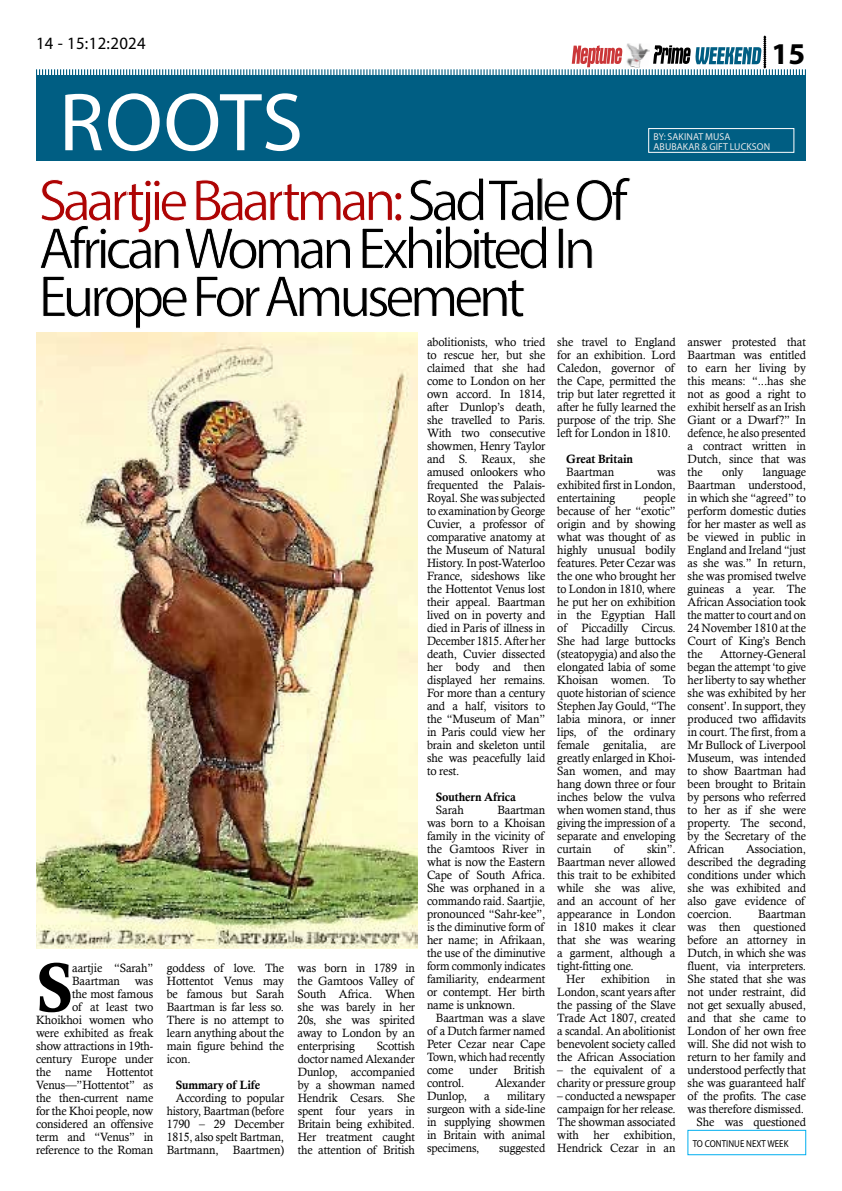
<style>
.page{position:relative;width:842px;height:1191px;background:#fff}
.page>*{position:absolute;margin:0;border:0;box-sizing:border-box;transform-origin:0 0}
.t1{font:83px "Myriad Pro";color:#fff}
.t2{font:68.7px "Calis MT Bol";color:#000}
.t3{font:59.6px/48px "Myriad Pro";letter-spacing:-.08em;color:#000}
.t4{font:700 30.3px "Myriad Pro";color:#000}
.t5{font:17.3px "Myriad Pro";letter-spacing:.02em;color:#000}
.t6{font:12px/13px "Calisto";letter-spacing:-.01em;color:#000;text-align:justify}
.t7{font:12px/13px "Calisto";letter-spacing:-.01em;color:#000;text-align:justify;scale:.96 1}
.t8{font:12px "Calis MT Bol";letter-spacing:-.01em;color:#000}
.t9{font:10px/10px "Myriad Pro";letter-spacing:.01em;color:#e6e7e8}
.t10{font:10px "Myriad Pro";color:#000;scale:.88 1}
.s1{color:#ae0404}
</style>
<div class="page">
<div style="left:36px;top:75px;width:770px;height:85px;background:#005e83"></div>
<img style="left:36px;top:333px;width:381px;height:616px">
<div style="left:648px;top:128px;width:146px;height:25px;border:1px solid #fff"></div>
<div style="left:688px;top:1130px;width:118px;height:25px;border:1px solid #00aeef"></div>
<svg style="left:36px;top:36px;width:770px;height:39px"></svg>
<h3 class="t5" style="left:36px;top:33px;width:111px">14 - 15:12:2024</h3>
<h1 class="t1" style="left:59px;top:71px;width:48px">ROOTS</h1>
<h3 class="t3" style="left:38px;top:175px;width:591px"><span class="s1">Saartjie Baartman:</span>Sad Tale Of<br>African Woman Exhibited I n<br>Europe For Amusement</h3>
<h3 class="t4" style="left:771px;top:34px;width:35px">15</h3>
<p class="t9" style="left:653px;top:131px;width:118px">By: Sakinat Musa<br>Abubakar &amp; Gift Luckson</p>
<h2 class="t2" style="left:36px;top:948px;width:38px">S</h2>
<p class="t6" style="left:36px;top:961px;width:119px;text-align:right">aartjie “Sarah”<br>Baartman was<br>the most famous<br>of at least two<br>Khoikhoi women who were exhibited as freak show attractions in 19th&shy;century Europe under the name Hottentot<br>Venus—”Hottentot” as the then-current name for the Khoi people, now considered an offensive term and “Venus” in reference to the Roman</p>
<p class="t6" style="left:167px;top:961px;width:119px">goddess of love. The Hottentot Venus may be famous but Sarah Baartman is far less so.<br>There is no attempt to learn anything about the main figure behind the icon.</p>
<p class="t8" style="left:176px;top:1078px;width:86px">Summary of Life</p>
<p class="t6" style="left:167px;top:1091px;width:119px;text-indent:9px">According to popular history, Baartman (before 1790 – 29 December 1815, also spelt Bartman, Bartmann, Baartmen)</p>
<p class="t6" style="left:298px;top:961px;width:119px">was born in 1789 in the Gamtoos Valley of South Africa. When she was barely in her 20s, she was spirited away to London by an enterprising</p>
<p class="t6" style="left:298px;top:1039px;width:119px;text-indent:79px">Scottish doctor named Alexander Dunlop, accompanied by a showman named Hendrik Cesars. She spent four years in Britain being exhibited.<br>Her treatment caught the attention of British</p>
<p class="t6" style="left:427px;top:335px;width:120px">abolitionists, who tried to rescue her, but she claimed that she had come to London on her own accord. In 1814, after Dunlop’s death, she travelled to Paris.<br>With two consecutive showmen, Henry Taylor and S. Reaux, she amused onlookers who frequented the Palais-Royal. She was subjected to examination by George Cuvier, a professor of comparative anatomy at the Museum of Natural History. In post-Waterloo France, sideshows like the Hottentot Venus lost their appeal. Baartman lived on in poverty and died in Paris of illness in December 1815. After her death, Cuvier dissected her body and then displayed her remains.<br>For more than a century and a half, visitors to the “Museum of Man” in Paris could view her brain and skeleton until she was peacefully laid to rest.</p>
<p class="t8" style="left:436px;top:790px;width:81px">Southern Africa</p>
<p class="t6" style="left:436px;top:803px;width:29px">Sarah</p>
<p class="t6" style="left:427px;top:803px;width:120px;text-indent:70px">Baartman was born to a Khoisan family in the vicinity of the Gamtoos River in what is now the Eastern Cape of South Africa.<br>She was orphaned in a commando raid. Saartjie, pronounced “Sahr-kee”, is the diminutive form of her name; in Afrikaan, the use of the diminutive form commonly indicates familiarity, endearment or contempt. Her birth name is unknown.</p>
<p class="t6" style="left:427px;top:1011px;width:120px;text-indent:9px">Baartman was a slave of a Dutch farmer named Peter Cezar near Cape Town, which had recently come</p>
<p class="t6" style="left:469px;top:1063px;width:30px">under</p>
<p class="t6" style="left:513px;top:1063px;width:33px">British</p>
<p class="t6" style="left:427px;top:1076px;width:39px">control.</p>
<p class="t6" style="left:495px;top:1076px;width:52px">Alexander</p>
<p class="t6" style="left:427px;top:1089px;width:42px">Dunlop,</p>
<p class="t6" style="left:484px;top:1089px;width:7px">a</p>
<p class="t6" style="left:427px;top:1089px;width:120px;text-indent:80px">military surgeon with a side-line in supplying showmen in Britain with animal specimens,</p>
<p class="t6" style="left:499px;top:1141px;width:48px">suggested</p>
<p class="t6" style="left:557px;top:335px;width:120px">she travel to England for an exhibition. Lord Caledon, governor of the Cape, permitted the trip but later regretted it after he fully learned the purpose of the trip. She left for London in 1810.</p>
<p class="t8" style="left:566px;top:452px;width:68px">Great Britain</p>
<p class="t6" style="left:566px;top:465px;width:49px">Baartman</p>
<p class="t6" style="left:557px;top:465px;width:120px;text-indent:100px">was exhibited first in London, entertaining</p>
<p class="t6" style="left:557px;top:491px;width:120px;text-indent:86px">people because of her “exotic” origin and by showing what was thought of as highly unusual bodily features. Peter Cezar was the one who brought her to London in 1810, where he put her on exhibition in the Egyptian Hall of Piccadilly Circus.<br>She had large buttocks (steatopygia) and also the elongated labia of some Khoisan women. To quote historian of science Stephen Jay Gould, “The labia minora, or inner lips, of the ordinary female genitalia, are greatly enlarged in Khoi-San women, and may hang down three or four inches below the vulva when women stand, thus giving the impression of a separate and enveloping curtain</p>
<p class="t6" style="left:614px;top:842px;width:11px">of</p>
<p class="t6" style="left:647px;top:842px;width:30px">skin”.</p>
<p class="t6" style="left:557px;top:855px;width:120px">Baartman never allowed</p>
<p class="t6" style="left:557px;top:868px;width:120px">this trait to be exhibited</p>
<p class="t6" style="left:557px;top:881px;width:120px">while she was alive,</p>
<p class="t6" style="left:557px;top:894px;width:120px">and an account of her</p>
<p class="t6" style="left:557px;top:907px;width:120px">appearance in London</p>
<p class="t6" style="left:557px;top:920px;width:120px">in 1810 makes it clear</p>
<p class="t6" style="left:557px;top:933px;width:120px">that she was wearing</p>
<p class="t6" style="left:557px;top:946px;width:120px">a garment, although a</p>
<p class="t6" style="left:557px;top:959px;width:78px">tight-fitting one.</p>
<p class="t6" style="left:566px;top:972px;width:20px">Her</p>
<p class="t6" style="left:601px;top:972px;width:50px">exhibition</p>
<p class="t6" style="left:557px;top:972px;width:120px;text-indent:109px">in London, scant years after the passing of the Slave Trade Act 1807, created a scandal. An abolitionist benevolent society called the African Association</p>
<p class="t6" style="left:557px;top:1063px;width:120px">– the equivalent of a charity or pressure group</p>
<p class="t7" style="left:557px;top:1089px;width:125px">– conducted a newspaper campaign for her release.<br>The showman associated with her exhibition, Hendrick Cezar in an</p>
<p class="t6" style="left:688px;top:335px;width:120px">answer protested that Baartman was entitled to earn her living by this means: “...has she not as good a right to exhibit herself as an Irish Giant or a Dwarf?” In defence, he also presented a contract written in Dutch, since that was the</p>
<p class="t6" style="left:688px;top:465px;width:120px;text-indent:75px">language Baartman understood, in which she “agreed” to perform domestic duties for her master as well as be viewed in public in England and Ireland “just as she was.” In return, she was promised twelve guineas a year. The African Association took the matter to court and on 24 November 1810 at the Court of King’s Bench the</p>
<p class="t6" style="left:722px;top:465px;width:23px">only</p>
<p class="t6" style="left:688px;top:647px;width:120px;text-indent:33px">Attorney-General began the attempt ‘to give her liberty to say whether she was exhibited by her consent’. In support, they produced two affidavits in court. The first, from a Mr Bullock of Liverpool Museum, was intended to show Baartman had been brought to Britain by persons who referred to her as if she were property. The second, by the Secretary of the African</p>
<p class="t6" style="left:688px;top:842px;width:120px;text-indent:58px">Association, described the degrading conditions under which she was exhibited and also gave evidence of coercion.</p>
<p class="t6" style="left:688px;top:907px;width:120px;text-align:right">Baartman<br>was then questioned before an attorney in<br>Dutch, in which she was fluent, via interpreters.<br>She stated that she was not under restraint, did not get sexually abused, and that she came to<br>London of her own free will. She did not wish to return to her family and understood perfectly that she was guaranteed half of the profits. The case was therefore dismissed.<br>She was questioned</p>
<p class="t10" style="left:693px;top:1137px;width:26px">TO CONTINUE</p>
<p class="t10" style="left:746px;top:1137px;width:7px">NEXT</p>
<p class="t10" style="left:767px;top:1137px;width:15px">WEEK</p>
</div>
